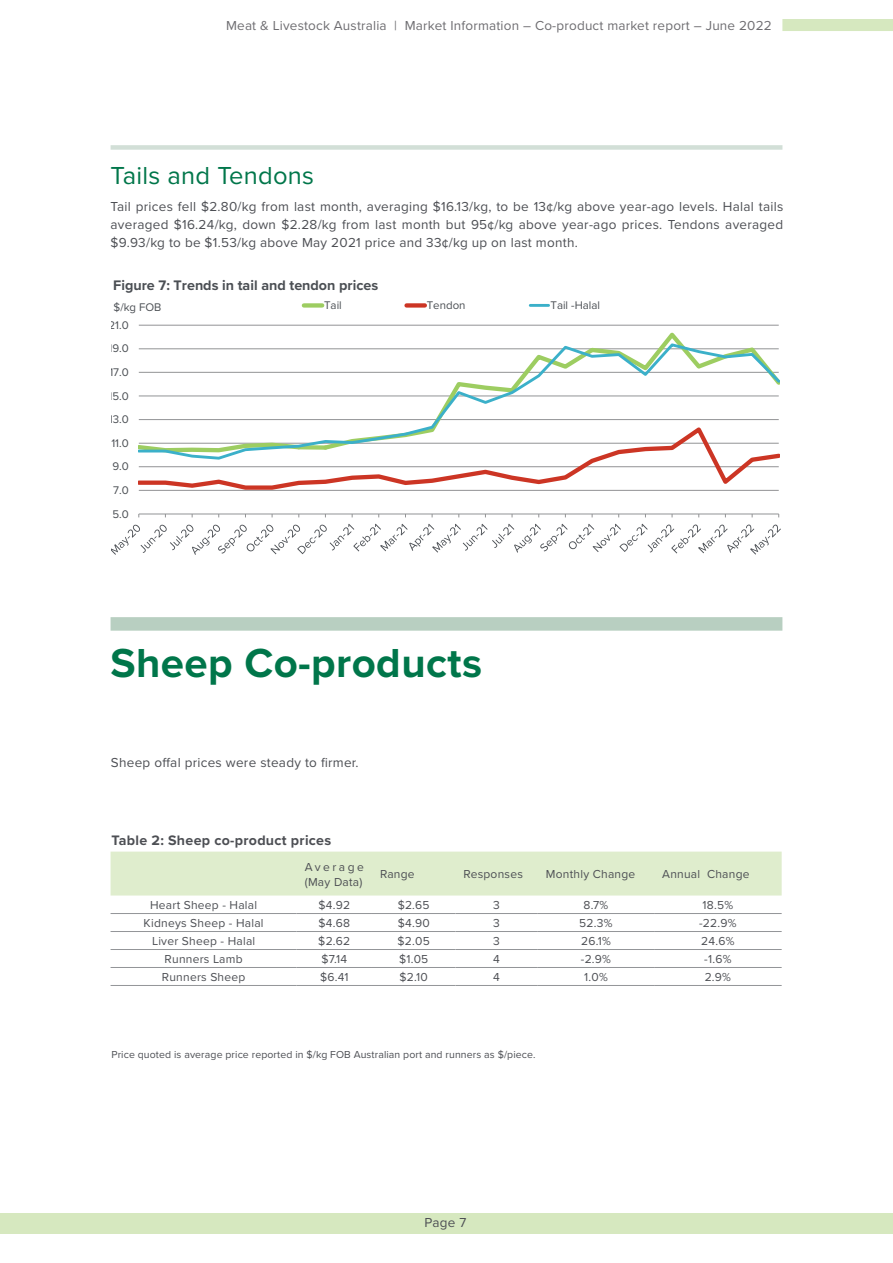
<style>
.page{position:relative;width:893px;height:1263px;background:#fff}
.page>*{position:absolute;margin:0;border:0;box-sizing:border-box;transform-origin:0 0}
.MLA_Heading_1{font:700 42px "Proxima Nova";letter-spacing:.01em;color:#00764a}
.MLA_Sub_Heading{font:25.5px "Proxima Nova";letter-spacing:.01em;color:#00764a}
.t1{font:700 14.4px "Proxima Nova";color:#4b4f54}
.MLA_Paragraph{font:700 14.25px "Proxima Nova";letter-spacing:.02em;color:#4d4f54}
.MLA_Paragraph-2{font:13.5px/18px "Proxima Nova";letter-spacing:.02em;color:#4d4f54;text-align:justify}
.t2{font:13.5px "Proxima Nova";letter-spacing:.015em;color:#6e6d71}
.Table_Text_Centered{font:12px "Proxima Nova";letter-spacing:.02em;color:#4d4f54}
.Table_Text_Centered-2{font:12px/15px "Proxima Nova";letter-spacing:.185em;color:#4d4f54}
.t3{font:11.4px "Proxima Nova";color:#4b4f54}
.Footnote{font:10.5px "Proxima Nova";letter-spacing:.01em;color:#4d4f54}
</style>
<div class="page">
<div style="left:782px;top:19px;width:111px;height:12px;background:#d6e8bf"></div>
<div style="left:0;top:1213px;width:893px;height:21px;background:#d6e8bf"></div>
<div style="left:111px;top:145px;width:671px;height:5px;background:#d2dfd7"></div>
<div style="left:111px;top:617px;width:671px;height:14px;background:#b8cfc1"></div>
<hr style="left:139px;top:325px;width:640px;height:1px;background:#929395">
<hr style="left:139px;top:514px;width:640px;height:1px;background:#929395">
<svg style="left:139px;top:461px;width:640px;height:30px"></svg>
<svg style="left:139px;top:342px;width:640px;height:119px"></svg>
<svg style="left:111px;top:524px;width:670px;height:31px"></svg>
<div style="left:304px;top:303px;width:18px;height:5px;background:#9dcd61"></div>
<div style="left:406px;top:303px;width:19px;height:5px;background:#cc3524"></div>
<hr style="left:530px;top:304px;width:19px;height:3px;background:#3bb0c9">
<div style="left:111px;top:851px;width:671px;height:44px;background:#dfedcd"></div>
<hr style="left:111px;top:913px;width:186px;height:1px;background:#939598">
<hr style="left:297px;top:913px;width:75px;height:1px;background:#939598">
<hr style="left:372px;top:913px;width:83px;height:1px;background:#939598">
<hr style="left:455px;top:913px;width:83px;height:1px;background:#939598">
<hr style="left:538px;top:913px;width:116px;height:1px;background:#939598">
<hr style="left:654px;top:913px;width:128px;height:1px;background:#939598">
<hr style="left:111px;top:931px;width:186px;height:1px;background:#939598">
<hr style="left:297px;top:931px;width:75px;height:1px;background:#939598">
<hr style="left:372px;top:931px;width:83px;height:1px;background:#939598">
<hr style="left:455px;top:931px;width:83px;height:1px;background:#939598">
<hr style="left:538px;top:931px;width:116px;height:1px;background:#939598">
<hr style="left:654px;top:931px;width:128px;height:1px;background:#939598">
<hr style="left:111px;top:949px;width:186px;height:1px;background:#939598">
<hr style="left:297px;top:949px;width:75px;height:1px;background:#939598">
<hr style="left:372px;top:949px;width:83px;height:1px;background:#939598">
<hr style="left:455px;top:949px;width:83px;height:1px;background:#939598">
<hr style="left:538px;top:949px;width:116px;height:1px;background:#939598">
<hr style="left:654px;top:949px;width:128px;height:1px;background:#939598">
<hr style="left:111px;top:967px;width:186px;height:1px;background:#939598">
<hr style="left:297px;top:967px;width:75px;height:1px;background:#939598">
<hr style="left:372px;top:967px;width:83px;height:1px;background:#939598">
<hr style="left:455px;top:967px;width:83px;height:1px;background:#939598">
<hr style="left:538px;top:967px;width:116px;height:1px;background:#939598">
<hr style="left:654px;top:967px;width:128px;height:1px;background:#939598">
<hr style="left:111px;top:985px;width:186px;height:1px;background:#939598">
<hr style="left:297px;top:985px;width:75px;height:1px;background:#939598">
<hr style="left:372px;top:985px;width:83px;height:1px;background:#939598">
<hr style="left:455px;top:985px;width:83px;height:1px;background:#939598">
<hr style="left:538px;top:985px;width:116px;height:1px;background:#939598">
<hr style="left:654px;top:985px;width:128px;height:1px;background:#939598">
<p class="t2" style="left:226px;top:15px;width:547px">Meat &amp; Livestock Australia | Market Information – Co-product market report – June 2022</p>
<p class="MLA_Sub_Heading" style="left:111px;top:156px;width:205px">Tails and Tendons</p>
<p class="MLA_Paragraph-2" style="left:111px;top:196px;width:674px">Tail prices fell $2.80/kg from last month, averaging $16.13/kg, to be 13¢/kg above year-ago levels. Halal tails averaged $16.24/kg, down $2.28/kg from last month but 95¢/kg above year-ago prices. Tendons averaged $9.93/kg to be $1.53/kg above May 2021 price and 33¢/kg up on last month.</p>
<p class="t1" style="left:113px;top:274px;width:267px">Figure 7: Trends in tail and tendon prices</p>
<p class="t3" style="left:324px;top:297px;width:19px">Tail</p>
<p class="t3" style="left:427px;top:297px;width:40px">Tendon</p>
<p class="t3" style="left:550px;top:297px;width:51px">Tail -Halal</p>
<p class="t3" style="left:114px;top:298px;width:49px">$/kg FOB</p>
<p class="t3" style="left:109px;top:317px;width:22px">21.0</p>
<p class="t3" style="left:108px;top:340px;width:22px">19.0</p>
<p class="t3" style="left:109px;top:364px;width:21px">17.0</p>
<p class="t3" style="left:108px;top:387px;width:22px">15.0</p>
<p class="t3" style="left:109px;top:411px;width:21px">13.0</p>
<p class="t3" style="left:111px;top:435px;width:19px">11.0</p>
<p class="t3" style="left:112px;top:458px;width:18px">9.0</p>
<p class="t3" style="left:113px;top:482px;width:17px">7.0</p>
<p class="t3" style="left:112px;top:505px;width:18px">5.0</p>
<p class="MLA_Heading_1" style="left:111px;top:632px;width:373px">Sheep Co-products</p>
<p class="MLA_Paragraph-2" style="left:111px;top:753px;width:249px">Sheep offal prices were steady to firmer.</p>
<p class="MLA_Paragraph" style="left:111px;top:830px;width:221px">Table 2: Sheep co-product prices</p>
<p class="Table_Text_Centered-2" style="left:305px;top:859px;width:61px">Average (May Data)</p>
<p class="Table_Text_Centered" style="left:380px;top:865px;width:36px">Range</p>
<p class="Table_Text_Centered" style="left:463px;top:865px;width:61px">Responses</p>
<p class="Table_Text_Centered" style="left:546px;top:865px;width:91px">Monthly Change</p>
<p class="Table_Text_Centered" style="left:662px;top:865px;width:89px">Annual Change</p>
<p class="Table_Text_Centered" style="left:150px;top:896px;width:108px">Heart Sheep - Halal</p>
<p class="Table_Text_Centered" style="left:318px;top:896px;width:33px">$4.92</p>
<p class="Table_Text_Centered" style="left:398px;top:896px;width:34px">$2.65</p>
<p class="Table_Text_Centered" style="left:493px;top:896px;width:8px">3</p>
<p class="Table_Text_Centered" style="left:584px;top:896px;width:26px">8.7%</p>
<p class="Table_Text_Centered" style="left:703px;top:896px;width:32px">18.5%</p>
<p class="Table_Text_Centered" style="left:144px;top:914px;width:121px">Kidneys Sheep - Halal</p>
<p class="Table_Text_Centered" style="left:319px;top:914px;width:33px">$4.68</p>
<p class="Table_Text_Centered" style="left:398px;top:914px;width:33px">$4.90</p>
<p class="Table_Text_Centered" style="left:493px;top:914px;width:8px">3</p>
<p class="Table_Text_Centered" style="left:579px;top:914px;width:35px">52.3%</p>
<p class="Table_Text_Centered" style="left:699px;top:914px;width:39px">-22.9%</p>
<p class="Table_Text_Centered" style="left:152px;top:932px;width:105px">Liver Sheep - Halal</p>
<p class="Table_Text_Centered" style="left:318px;top:932px;width:34px">$2.62</p>
<p class="Table_Text_Centered" style="left:398px;top:932px;width:34px">$2.05</p>
<p class="Table_Text_Centered" style="left:493px;top:932px;width:8px">3</p>
<p class="Table_Text_Centered" style="left:581px;top:932px;width:31px">26.1%</p>
<p class="Table_Text_Centered" style="left:701px;top:932px;width:35px">24.6%</p>
<p class="Table_Text_Centered" style="left:165px;top:950px;width:80px">Runners Lamb</p>
<p class="Table_Text_Centered" style="left:321px;top:950px;width:27px">$7.14</p>
<p class="Table_Text_Centered" style="left:399px;top:950px;width:31px">$1.05</p>
<p class="Table_Text_Centered" style="left:493px;top:950px;width:8px">4</p>
<p class="Table_Text_Centered" style="left:581px;top:950px;width:32px">-2.9%</p>
<p class="Table_Text_Centered" style="left:704px;top:950px;width:29px">-1.6%</p>
<p class="Table_Text_Centered" style="left:162px;top:968px;width:85px">Runners Sheep</p>
<p class="Table_Text_Centered" style="left:320px;top:968px;width:30px">$6.41</p>
<p class="Table_Text_Centered" style="left:399px;top:968px;width:30px">$2.10</p>
<p class="Table_Text_Centered" style="left:493px;top:968px;width:8px">4</p>
<p class="Table_Text_Centered" style="left:584px;top:968px;width:25px">1.0%</p>
<p class="Table_Text_Centered" style="left:705px;top:968px;width:28px">2.9%</p>
<p class="Footnote" style="left:111px;top:1046px;width:426px">Price quoted is average price reported in $/kg FOB Australian port and runners as $/piece.</p>
<p class="MLA_Paragraph-2" style="left:425px;top:1213px;width:43px">Page 7</p>
</div>
